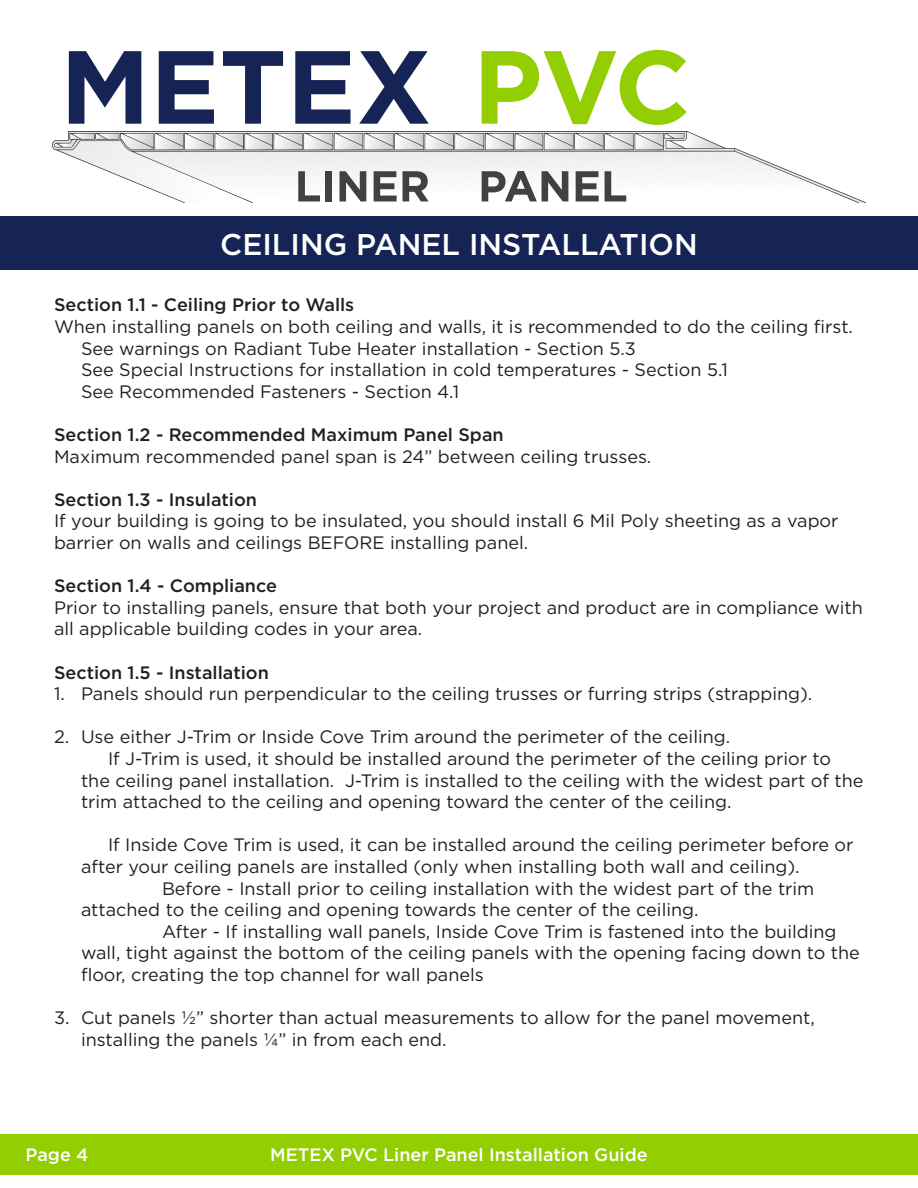
<style>
.page{position:relative;width:918px;height:1188px;background:#fff}
.page>*{position:absolute;margin:0;border:0;box-sizing:border-box;transform-origin:0 0}
.t1{font:500 30px "Gotham";color:#fff}
.t2{font:18px/21.6px "Gotham";color:#231f20}
.t3{font:500 18px "Gotham";color:#231f20}
.t4{font:500 18px "Gotham";color:#fff}
</style>
<div class="page">
<img style="left:52px;top:132px;width:813px;height:70px">
<svg style="left:69px;top:51px;width:72px;height:73px"></svg>
<svg style="left:159px;top:51px;width:55px;height:73px"></svg>
<svg style="left:223px;top:51px;width:60px;height:73px"></svg>
<svg style="left:295px;top:51px;width:56px;height:73px"></svg>
<svg style="left:359px;top:51px;width:70px;height:73px"></svg>
<svg style="left:482px;top:50px;width:205px;height:75px"></svg>
<svg style="left:298px;top:171px;width:22px;height:30px"></svg>
<div style="left:325px;top:171px;width:7px;height:30px;background:#414042"></div>
<svg style="left:340px;top:171px;width:26px;height:30px"></svg>
<svg style="left:374px;top:171px;width:23px;height:30px"></svg>
<svg style="left:403px;top:171px;width:26px;height:30px"></svg>
<svg style="left:482px;top:171px;width:86px;height:30px"></svg>
<svg style="left:576px;top:171px;width:23px;height:30px"></svg>
<svg style="left:605px;top:171px;width:21px;height:30px"></svg>
<div style="left:0;top:216px;width:918px;height:54px;background:#152455"></div>
<div style="left:0;top:1134px;width:918px;height:40px;background:#92ce02"></div>
<h1 class="t1" style="left:220px;top:225px;width:479px">CEILING PANEL INSTALLATION</h1>
<p class="t3" style="left:54px;top:293px;width:302px">Section 1.1 - Ceiling Prior to Walls</p>
<p class="t2" style="left:81px;top:315px;width:774px;text-indent:-27px">When installing panels on both ceiling and walls, it is recommended to do the ceiling first.<br>See warnings on Radiant Tube Heater installation - Section 5.3<br>See Special Instructions for installation in cold temperatures - Section 5.1<br>See Recommended Fasteners - Section 4.1</p>
<p class="t3" style="left:54px;top:423px;width:451px">Section 1.2 - Recommended Maximum Panel Span</p>
<p class="t2" style="left:54px;top:445px;width:599px">Maximum recommended panel span is 24” between ceiling trusses.</p>
<p class="t3" style="left:54px;top:488px;width:205px">Section 1.3 - Insulation</p>
<p class="t2" style="left:54px;top:510px;width:786px">If your building is going to be insulated, you should install 6 Mil Poly sheeting as a vapor barrier on walls and ceilings BEFORE installing panel.</p>
<p class="t3" style="left:54px;top:574px;width:225px">Section 1.4 - Compliance</p>
<p class="t2" style="left:54px;top:596px;width:810px">Prior to installing panels, ensure that both your project and product are in compliance with all applicable building codes in your area.</p>
<p class="t3" style="left:54px;top:660px;width:216px">Section 1.5 - Installation</p>
<p class="t2" style="left:54px;top:683px;width:760px">1. Panels should run perpendicular to the ceiling trusses or furring strips (strapping).</p>
<p class="t2" style="left:54px;top:726px;width:678px">2. Use either J-Trim or Inside Cove Trim around the perimeter of the ceiling.</p>
<p class="t2" style="left:108px;top:747px;width:725px">If J-Trim is used, it should be installed around the perimeter of the ceiling prior to</p>
<p class="t2" style="left:81px;top:769px;width:784px">the ceiling panel installation. J-Trim is installed to the ceiling with the widest part of the</p>
<p class="t2" style="left:81px;top:791px;width:652px">trim attached to the ceiling and opening toward the center of the ceiling.</p>
<p class="t2" style="left:108px;top:834px;width:747px">If Inside Cove Trim is used, it can be installed around the ceiling perimeter before or</p>
<p class="t2" style="left:81px;top:855px;width:720px">after your ceiling panels are installed (only when installing both wall and ceiling).</p>
<p class="t2" style="left:162px;top:877px;width:654px">Before - Install prior to ceiling installation with the widest part of the trim</p>
<p class="t2" style="left:81px;top:899px;width:619px">attached to the ceiling and opening towards the center of the ceiling.</p>
<p class="t2" style="left:162px;top:920px;width:676px">After - If installing wall panels, Inside Cove Trim is fastened into the building</p>
<p class="t2" style="left:81px;top:942px;width:780px">wall, tight against the bottom of the ceiling panels with the opening facing down to the</p>
<p class="t2" style="left:81px;top:963px;width:404px">floor, creating the top channel for wall panels</p>
<p class="t2" style="left:81px;top:1007px;width:735px;text-indent:-27px">3. Cut panels 1/2” shorter than actual measurements to allow for the panel movement, installing the panels 1/4” in from each end.</p>
<p class="t4" style="left:26px;top:1143px;width:65px">Page 4</p>
<p class="t4" style="left:270px;top:1143px;width:379px">METEX PVC Liner Panel Installation Guide</p>
</div>
